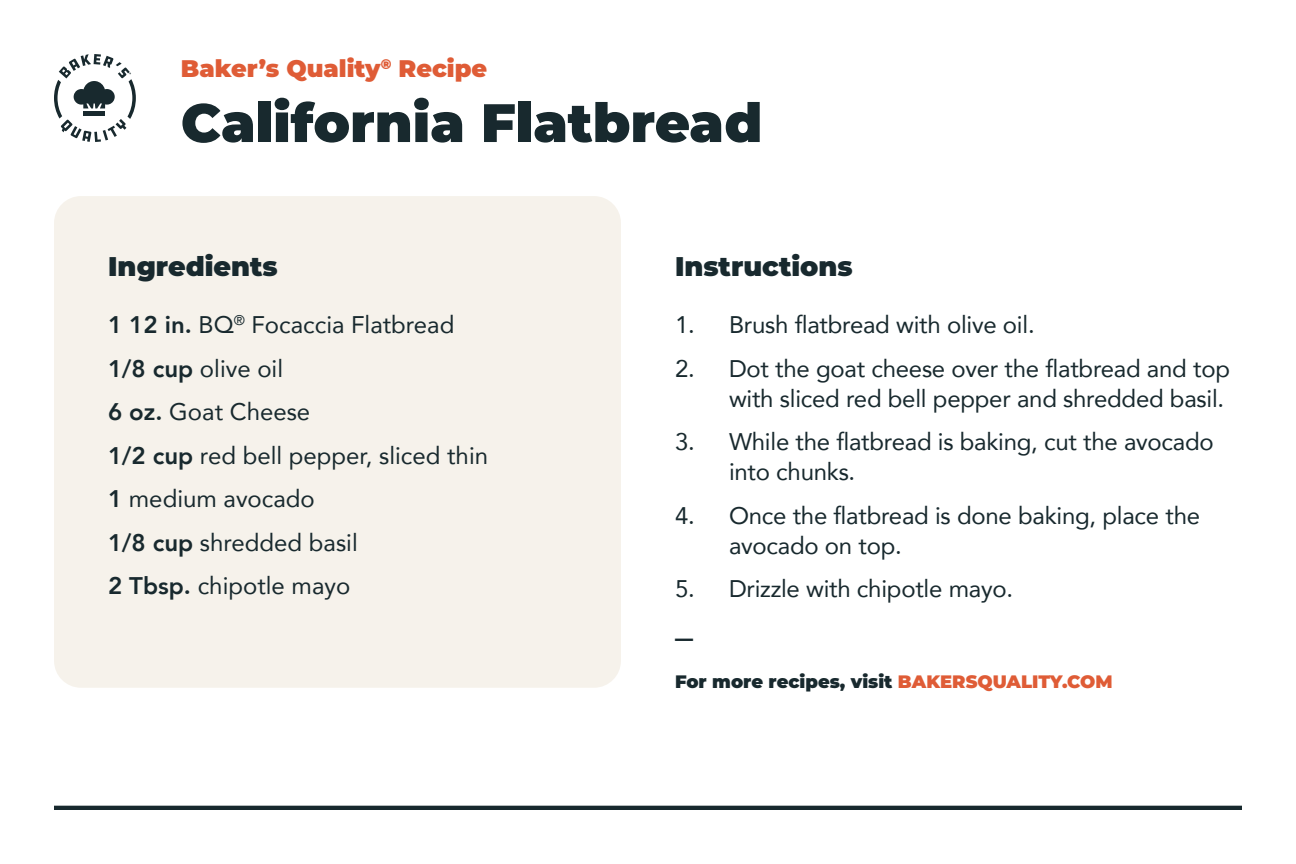
<style>
.page{position:relative;width:1296px;height:864px;background:#fff}
.page>*{position:absolute;margin:0;border:0;box-sizing:border-box;transform-origin:0 0}
.t1{font:900 54px "Montserrat";color:#18292e}
.t2{font:900 27px "Montserrat";color:#18292e}
.t3{font:24px/30px "Avenir";letter-spacing:-.01em;color:#18292e}
.t4{font:900 24px "Montserrat";color:#df5c36}
.t5{font:900 18px "Montserrat";color:#18292e}
.s1{font-weight:800}
.s2{color:#df5c36}
</style>
<div class="page">
<div style="left:54px;top:196px;width:567px;height:492px;background:#f6f2eb;border-radius:27px"></div>
<svg style="left:54px;top:54px;width:82px;height:88px"></svg>
<hr style="left:54px;top:806px;width:1188px;height:4px;background:#18292e">
<p class="t4" style="left:181px;top:51px;width:308px">Baker’s Quality<sup>®</sup> Recipe</p>
<p class="t1" style="left:181px;top:82px;width:583px">California Flatbread</p>
<p class="t2" style="left:108px;top:246px;width:171px">Ingredients</p>
<p class="t3" style="left:108px;top:309px;width:348px"><span class="s1">1 12 in.</span> BQ<sup>®</sup> Focaccia Flatbread</p>
<p class="t3" style="left:108px;top:353px;width:177px"><span class="s1">1/8 cup</span> olive oil</p>
<p class="t3" style="left:108px;top:396px;width:204px"><span class="s1">6 oz.</span> Goat Cheese</p>
<p class="t3" style="left:108px;top:440px;width:382px"><span class="s1">1/2 cup</span> red bell pepper, sliced thin</p>
<p class="t3" style="left:108px;top:483px;width:208px"><span class="s1">1</span> medium avocado</p>
<p class="t3" style="left:108px;top:527px;width:251px"><span class="s1">1/8 cup</span> shredded basil</p>
<p class="t3" style="left:108px;top:570px;width:244px"><span class="s1">2 Tbsp.</span> chipotle mayo</p>
<p class="t2" style="left:675px;top:246px;width:179px">Instructions</p>
<p class="t3" style="left:675px;top:309px;width:361px">1. Brush flatbread with olive oil.</p>
<p class="t3" style="left:675px;top:353px;width:557px;text-align:right">2. Dot the goat cheese over the flatbread and top with sliced red bell pepper and shredded basil.</p>
<p class="t3" style="left:729px;top:426px;width:486px;text-indent:-54px">3. While the flatbread is baking, cut the avocado into chunks.</p>
<p class="t3" style="left:729px;top:500px;width:473px;text-indent:-54px">4. Once the flatbread is done baking, place the avocado on top.</p>
<p class="t3" style="left:675px;top:573px;width:340px">5. Drizzle with chipotle mayo.</p>
<p class="t5" style="left:675px;top:625px;width:19px">—</p>
<p class="t5" style="left:675px;top:668px;width:439px">For more recipes, visit <span class="s2">BAKERSQUALITY.COM</span></p>
</div>
